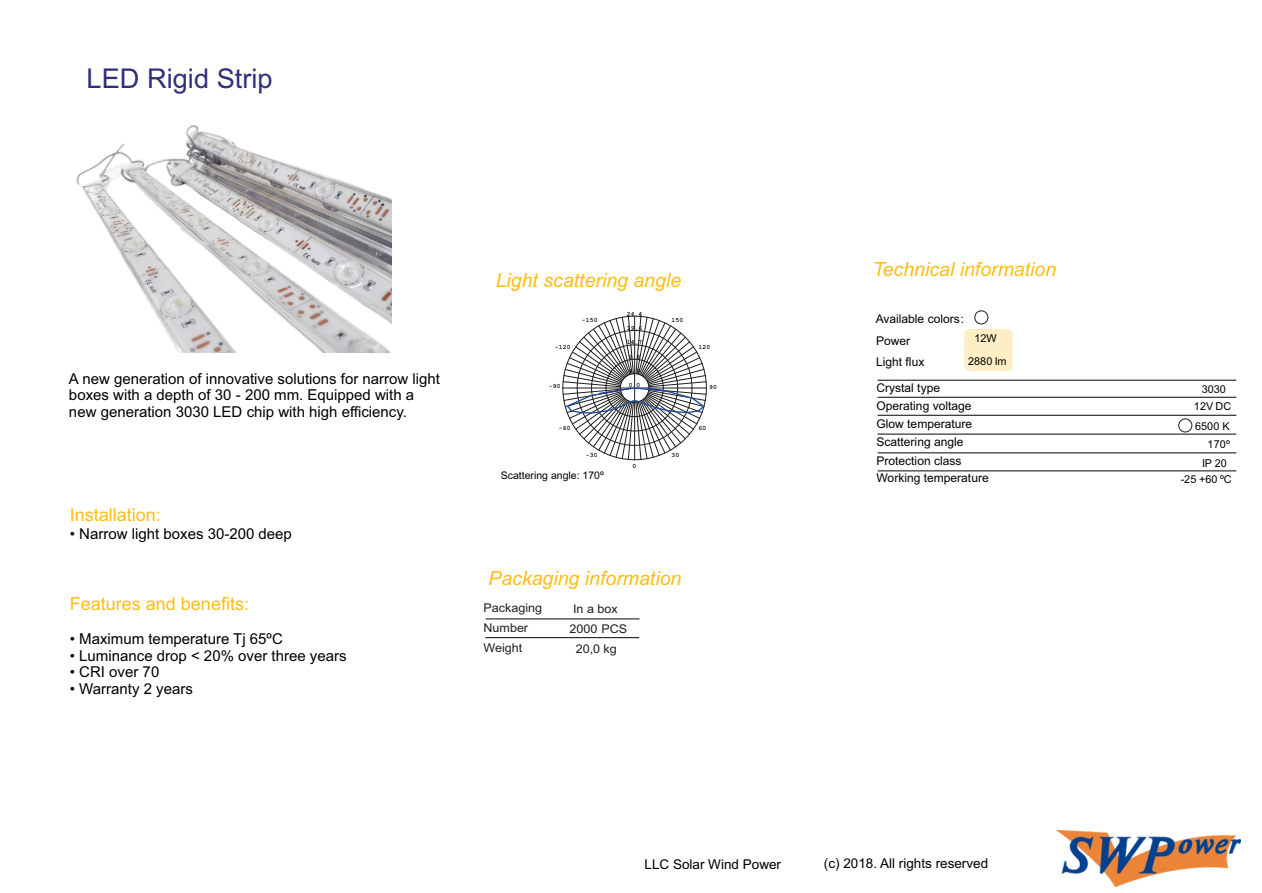
<style>
.page{position:relative;width:1262px;height:893px;background:#fff}
.page>*{position:absolute;margin:0;border:0;box-sizing:border-box;transform-origin:0 0}
.t1{font:27.15px "Arial";color:#312f7c}
.t2{font:italic 19.5px "Arial";color:#fdbd12}
.t3{font:18px "Arial";color:#fdbd12}
.t4{font:15px/16.8px "Arial";color:#000}
.t5{font:13.5px "Arial";color:#000}
.t6{font:12px/18px "Arial";color:#000}
.t7{font:12px "Arial";color:#211e1f;scale:1.04 1}
.t8{font:10.8px/17.1px "Arial";color:#000;text-align:center}
.t9{font:10.5px "Arial";color:#000}
.t10{font:700 6.45px "Courier New";letter-spacing:.015em;color:#1d1d1b}
</style>
<div class="page">
<div style="left:964px;top:329px;width:48px;height:42px;background:#feeec5"></div>
<svg style="left:562px;top:315px;width:145px;height:145px"></svg>
<div style="left:974px;top:310px;width:14px;height:14px;border:1px solid #211d1e;border-radius:50%"></div>
<div style="left:1178px;top:418px;width:14px;height:14px;border:1px solid #211d1e;border-radius:50%"></div>
<img style="left:1056px;top:830px;width:184px;height:56px">
<img style="left:76px;top:125px;width:315px;height:227px">
<hr style="left:485px;top:618px;width:154px;height:1px;background:#040505">
<hr style="left:485px;top:637px;width:154px;height:1px;background:#040505">
<hr style="left:877px;top:380px;width:359px;height:1px;background:#040505">
<hr style="left:877px;top:397px;width:359px;height:1px;background:#040505">
<hr style="left:877px;top:415px;width:359px;height:1px;background:#040505">
<hr style="left:877px;top:434px;width:359px;height:1px;background:#040505">
<hr style="left:877px;top:452px;width:359px;height:1px;background:#040505">
<hr style="left:877px;top:470px;width:359px;height:1px;background:#040505">
<h1 class="t1" style="left:87px;top:68px;width:188px">LED Rigid Strip</h1>
<p class="t4" style="left:69px;top:371px;width:373px">A new generation of innovative solutions for narrow light boxes with a depth of 30 - 200 mm. Equipped with a new generation 3030 LED chip with high efficiency.</p>
<p class="t3" style="left:70px;top:508px;width:93px">Installation:</p>
<p class="t4" style="left:70px;top:526px;width:224px">• Narrow light boxes 30-200 deep</p>
<p class="t3" style="left:70px;top:596px;width:181px">Features and benefits:</p>
<p class="t4" style="left:70px;top:631px;width:215px">• Maximum temperature Tj 65ºC</p>
<p class="t4" style="left:70px;top:648px;width:278px">• Luminance drop &lt; 20% over three years</p>
<p class="t4" style="left:70px;top:665px;width:91px">• CRI over 70</p>
<p class="t4" style="left:70px;top:681px;width:125px">• Warranty 2 years</p>
<h2 class="t2" style="left:496px;top:273px;width:187px">Light scattering angle</h2>
<p class="t10" style="left:627px;top:311px;width:17px">24.4</p>
<p class="t10" style="left:582px;top:318px;width:17px">-150</p>
<p class="t10" style="left:671px;top:318px;width:13px">150</p>
<p class="t10" style="left:555px;top:345px;width:17px">-120</p>
<p class="t10" style="left:549px;top:384px;width:13px">-90</p>
<p class="t10" style="left:559px;top:426px;width:13px">-60</p>
<p class="t10" style="left:586px;top:453px;width:13px">-30</p>
<p class="t9" style="left:501px;top:471px;width:105px">Scattering angle: 170º</p>
<p class="t10" style="left:627px;top:326px;width:17px">19.6</p>
<p class="t10" style="left:627px;top:340px;width:17px">14.7</p>
<p class="t10" style="left:628px;top:354px;width:13px">9.8</p>
<p class="t10" style="left:628px;top:369px;width:13px">4.9</p>
<p class="t10" style="left:628px;top:383px;width:13px">0.0</p>
<p class="t10" style="left:632px;top:463px;width:5px">0</p>
<p class="t10" style="left:671px;top:453px;width:9px">30</p>
<p class="t10" style="left:698px;top:345px;width:13px">120</p>
<p class="t10" style="left:709px;top:385px;width:9px">90</p>
<p class="t10" style="left:698px;top:426px;width:9px">60</p>
<h2 class="t2" style="left:488px;top:570px;width:194px">Packaging information</h2>
<p class="t7" style="left:483px;top:603px;width:58px">Packaging</p>
<p class="t7" style="left:573px;top:604px;width:44px">In a box</p>
<p class="t7" style="left:483px;top:623px;width:44px">Number</p>
<p class="t7" style="left:569px;top:623px;width:57px">2000 PCS</p>
<p class="t7" style="left:483px;top:643px;width:39px">Weight</p>
<p class="t7" style="left:575px;top:644px;width:41px">20,0 kg</p>
<h2 class="t2" style="left:872px;top:261px;width:185px">Technical information</h2>
<p class="t6" style="left:875px;top:311px;width:90px">Available colors:</p>
<p class="t6" style="left:876px;top:331px;width:50px;line-height:21.3px">Power<br>Light flux</p>
<p class="t8" style="left:974px;top:331px;width:24px">12W</p>
<p class="t8" style="left:968px;top:354px;width:40px">2880 lm</p>
<p class="t6" style="left:876px;top:380px;width:114px">Crystal type<br>Operating voltage<br>Glow temperature<br>Scattering angle<br>Protection class<br>Working temperature</p>
<p class="t5" style="left:644px;top:858px;width:138px">LLC Solar Wind Power</p>
<p class="t5" style="left:824px;top:857px;width:166px">(c) 2018. All rights reserved</p>
<p class="t8" style="left:1193px;top:381px;width:39px">3030<br>12V DC</p>
<p class="t8" style="left:1195px;top:417px;width:37px;line-height:18.3px;text-align:right">6500 K<br>170º</p>
<p class="t8" style="left:1180px;top:457px;width:52px;line-height:15.5px;text-align:left;text-indent:21px">IP 20 -25 +60 ºC</p>
</div>
